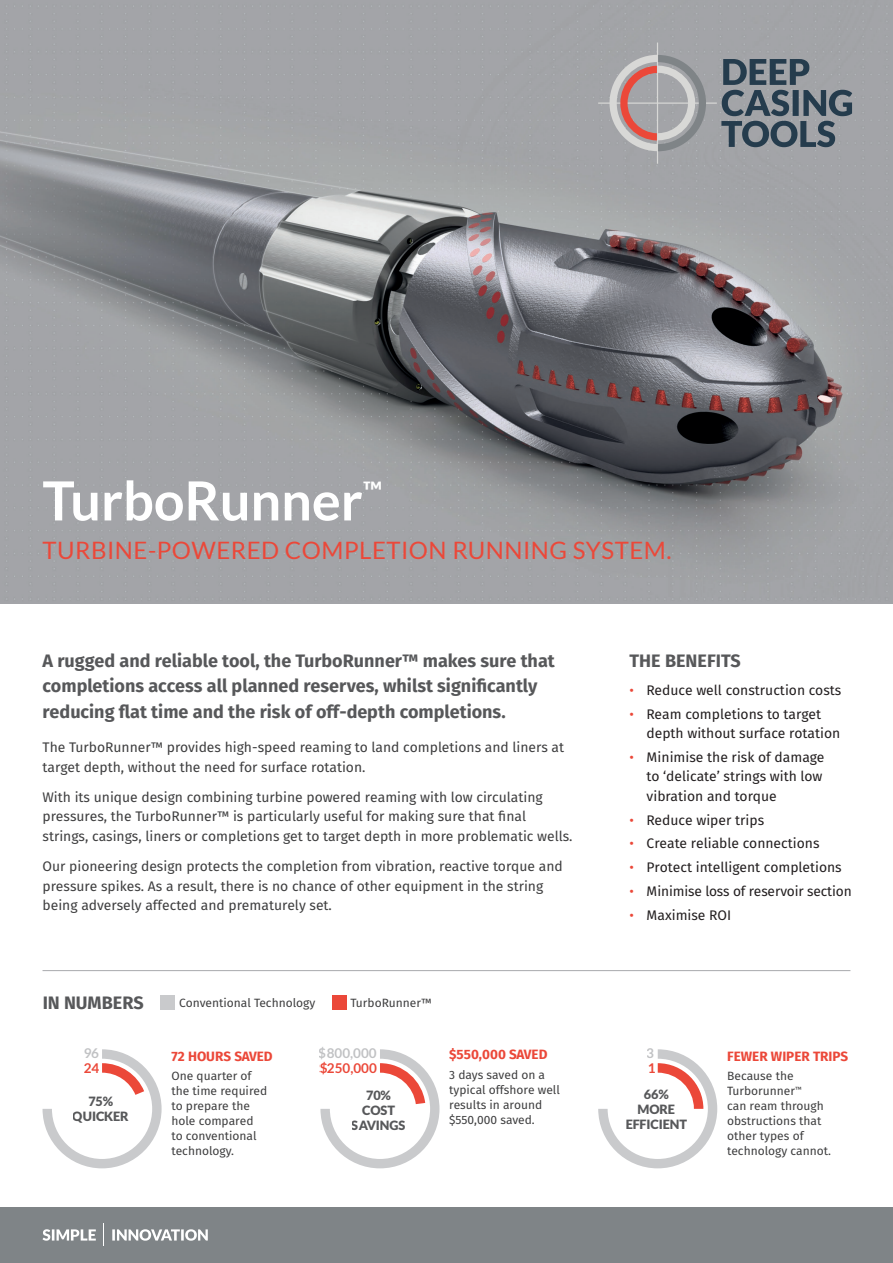
<style>
.page{position:relative;width:893px;height:1263px;background:#fff}
.page>*{position:absolute;margin:0;border:0;box-sizing:border-box;transform-origin:0 0}
.t1{font:700 54px "Lato";color:#fff}
.t2{font:24px "Lato";letter-spacing:.02em;color:#eb4839}
.t3{font:700 18px/25.5px "Fira Sans";color:#57585a}
.t4{font:13.8px/19.5px "Fira Sans";color:#3e3e3f}
.t5{font:13.8px/19.5px "Fira Sans";color:#231f20}
.t6{font:700 13.5px "Fira Sans";color:#eb4839}
.t7{font:700 13.5px "Lato";color:#c1c2c4}
.t8{font:700 13.5px "Lato";color:#eb4839}
.t9{font:900 12.75px/15px "Lato";letter-spacing:-.01em;color:#57585a;text-align:center}
.t10{font:12px/15px "Fira Sans";color:#3e3e3f}
.s1{color:#eb4839}
</style>
<div class="page">
<img style="left:0;top:0;width:893px;height:604px">
<div style="left:0;top:1208px;width:893px;height:55px;background:#7f8487"></div>
<svg style="left:598px;top:43px;width:254px;height:121px;background:#949499"></svg>
<div style="left:160px;top:995px;width:15px;height:15px;background:#c9cacc"></div>
<div style="left:332px;top:995px;width:15px;height:15px;background:#eb4839"></div>
<svg style="left:320px;top:1049px;width:119px;height:119px"></svg>
<svg style="left:598px;top:1049px;width:119px;height:119px"></svg>
<hr style="left:43px;top:970px;width:807px;height:1px;background:#a8a9ad">
<svg style="left:43px;top:1224px;width:165px;height:22px"></svg>
<svg style="left:43px;top:1049px;width:119px;height:119px"></svg>
<h1 class="t1" style="left:43px;top:470px;width:342px">TurboRunner<sup>™</sup></h1>
<h2 class="t2" style="left:43px;top:537px;width:630px">TURBINE-POWERED COMPLETION RUNNING SYSTEM.</h2>
<h3 class="t3" style="left:43px;top:648px;width:514px">A rugged and reliable tool, the TurboRunner™ makes sure that completions access all planned reserves, whilst significantly reducing flat time and the risk of off-depth completions.</h3>
<p class="t4" style="left:43px;top:738px;width:523px">The TurboRunner™ provides high-speed reaming to land completions and liners at target depth, without the need for surface rotation.</p>
<p class="t4" style="left:43px;top:787px;width:532px">With its unique design combining turbine powered reaming with low circulating pressures, the TurboRunner™ is particularly useful for making sure that final strings, casings, liners or completions get to target depth in more problematic wells.</p>
<p class="t4" style="left:43px;top:856px;width:522px">Our pioneering design protects the completion from vibration, reactive torque and pressure spikes. As a result, there is no chance of other equipment in the string being adversely affected and prematurely set.</p>
<h3 class="t3" style="left:43px;top:990px;width:103px">IN NUMBERS</h3>
<p class="t10" style="left:179px;top:995px;width:138px">Conventional Technology</p>
<p class="t10" style="left:351px;top:995px;width:83px">TurboRunner™</p>
<p class="t7" style="left:83px;top:1045px;width:17px">96</p>
<p class="t8" style="left:84px;top:1060px;width:17px">24</p>
<p class="t9" style="left:73px;top:1093px;width:57px">75%<br>QUICKER</p>
<p class="t6" style="left:171px;top:1046px;width:103px">72 HOURS SAVED</p>
<p class="t10" style="left:171px;top:1068px;width:97px">One quarter of the time required to prepare the hole compared to conventional technology.</p>
<p class="t7" style="left:319px;top:1045px;width:59px">$800,000</p>
<p class="t8" style="left:319px;top:1060px;width:59px">$250,000</p>
<p class="t9" style="left:352px;top:1088px;width:55px">70%<br>COST<br>SAVINGS</p>
<p class="t6" style="left:449px;top:1045px;width:100px">$550,000 SAVED</p>
<p class="t10" style="left:449px;top:1067px;width:112px">3 days saved on a typical offshore well results in around $550,000 saved.</p>
<h3 class="t3" style="left:630px;top:648px;width:113px">THE BENEFITS</h3>
<p class="t5" style="left:630px;top:680px;width:213px"><span class="s1">•</span> Reduce well construction costs</p>
<p class="t5" style="left:647px;top:704px;width:195px;text-indent:-17px"><span class="s1">•</span> Ream completions to target depth without surface rotation</p>
<p class="t5" style="left:647px;top:747px;width:179px;text-indent:-17px"><span class="s1">•</span> Minimise the risk of damage to ‘delicate’ strings with low vibration and torque</p>
<p class="t5" style="left:630px;top:810px;width:136px"><span class="s1">•</span> Reduce wiper trips</p>
<p class="t5" style="left:630px;top:834px;width:191px"><span class="s1">•</span> Create reliable connections</p>
<p class="t5" style="left:630px;top:858px;width:214px"><span class="s1">•</span> Protect intelligent completions</p>
<p class="t5" style="left:630px;top:881px;width:224px"><span class="s1">•</span> Minimise loss of reservoir section</p>
<p class="t5" style="left:630px;top:905px;width:103px"><span class="s1">•</span> Maximise ROI</p>
<p class="t7" style="left:647px;top:1045px;width:9px">3</p>
<p class="t8" style="left:647px;top:1060px;width:9px">1</p>
<p class="t9" style="left:626px;top:1087px;width:63px">66%<br>MORE<br>EFFICIENT</p>
<p class="t6" style="left:727px;top:1046px;width:123px">FEWER WIPER TRIPS</p>
<p class="t10" style="left:727px;top:1068px;width:105px">Because the<br>Turborunner<sup>™<br></sup>can ream through obstructions that other types of technology cannot.</p>
</div>
